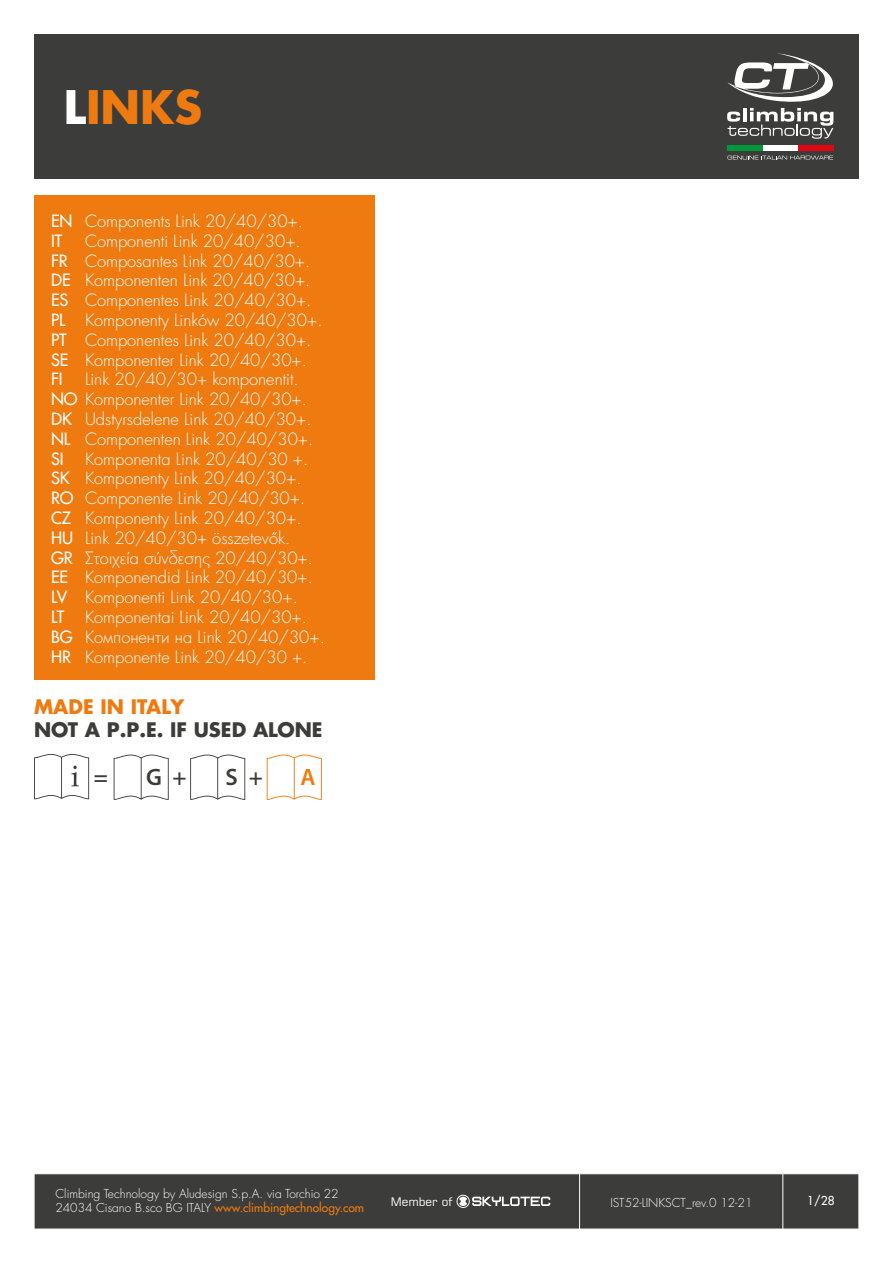
<style>
.page{position:relative;width:893px;height:1263px;background:#fff}
.page>*{position:absolute;margin:0;border:0;box-sizing:border-box;transform-origin:0 0}
.t1{font:700 45px "Futura LTW1 G";color:#ef7b10}
.t2{font:600 23.7px "Myriad Pro";color:#3c3c3b}
.t3{font:600 23.7px "Myriad Pro";color:#ef7b10}
.t4{font:700 19.5px "Futura LTW1 G";color:#3c3c3b}
.t5{font:700 19.5px "Futura LTW1 G";color:#ef7b10}
.t6{font:300 16.5px/19.8px "Futura LTW1 G";color:#fff}
.t7{font:300 12px/14.4px "Futura LTW1 G";color:#fff}
.t8{font:500 12px "Futura LTW1 G";color:#fff}
.t9{font:11.7px "Square 721 BT";color:#fff}
.s1{color:#fff}
.s2{font-weight:500}
.s3{font-weight:500;color:#ef7b10}
</style>
<div class="page">
<div style="left:35px;top:1174px;width:824px;height:55px;background:#3c3c3b"></div>
<hr style="left:579px;top:1174px;width:1px;height:55px;background:#fff">
<hr style="left:782px;top:1174px;width:1px;height:55px;background:#fff">
<svg style="left:456px;top:1194px;width:94px;height:15px"></svg>
<div style="left:34px;top:34px;width:825px;height:145px;background:#3c3c3b"></div>
<div style="left:763px;top:145px;width:35px;height:6px;background:#fff"></div>
<div style="left:798px;top:145px;width:35px;height:6px;background:#e30613"></div>
<div style="left:727px;top:145px;width:36px;height:6px;background:#00983a"></div>
<svg style="left:727px;top:156px;width:106px;height:3px"></svg>
<svg style="left:727px;top:53px;width:106px;height:86px"></svg>
<div style="left:34px;top:196px;width:340px;height:484px;background:#ef7b10"></div>
<svg style="left:34px;top:754px;width:55px;height:45px"></svg>
<svg style="left:114px;top:754px;width:55px;height:46px"></svg>
<svg style="left:190px;top:754px;width:55px;height:46px"></svg>
<svg style="left:267px;top:754px;width:55px;height:46px"></svg>
<h1 class="t1" style="left:64px;top:68px;width:140px"><span class="s1">L</span>INKS</h1>
<p class="t6" style="left:51px;top:210px;width:253px"><span class="s2">EN</span> Components Link 20/40/30+.<br><span class="s2">IT</span></p>
<p class="t6" style="left:51px;top:230px;width:273px;text-indent:34px">Componenti Link 20/40/30+.<br><span class="s2">FR</span> Composantes Link 20/40/30+.<br><span class="s2">DE</span> Komponenten Link 20/40/30+.<br><span class="s2">ES</span> Componentes Link 20/40/30+.<br><span class="s2">PL</span> Komponenty Linków 20/40/30+.<br><span class="s2">PT</span> Componentes Link 20/40/30+.<br><span class="s2">SE</span> Komponenter Link 20/40/30+.<br><span class="s2">FI</span></p>
<p class="t6" style="left:51px;top:368px;width:264px;text-indent:34px">Link 20/40/30+ komponentit.<br><span class="s2">NO</span> Komponenter Link 20/40/30+.<br><span class="s2">DK</span> Udstyrsdelene Link 20/40/30+.<br><span class="s2">NL</span> Componenten Link 20/40/30+.<br><span class="s2">SI</span></p>
<p class="t6" style="left:51px;top:447px;width:263px;text-indent:34px">Komponenta Link 20/40/30 +.<br><span class="s2">SK</span> Komponenty Link 20/40/30+.<br><span class="s2">RO</span> Componente Link 20/40/30+.<br><span class="s2">CZ</span> Komponenty Link 20/40/30+.<br><span class="s2">HU</span> Link 20/40/30+ összetevők.<br><span class="s2">GR</span> Στοιχεία σύνδεσης 20/40/30+.<br><span class="s2">EE</span> Komponendid Link 20/40/30+.<br><span class="s2">LV</span> Komponenti Link 20/40/30+.<br><span class="s2">LT</span></p>
<p class="t6" style="left:51px;top:606px;width:275px;text-indent:34px">Komponentai Link 20/40/30+.<br><span class="s2">BG</span> Компоненти на Link 20/40/30+.<br><span class="s2">HR</span> Komponente Link 20/40/30 +.</p>
<p class="t5" style="left:34px;top:689px;width:152px">MADE IN ITALY</p>
<p class="t4" style="left:34px;top:713px;width:290px">NOT A P.P.E. IF USED ALONE</p>
<h2 class="t2" style="left:94px;top:762px;width:16px">=</h2>
<h2 class="t2" style="left:146px;top:762px;width:42px">G +</h2>
<h2 class="t2" style="left:225px;top:762px;width:39px">S +</h2>
<h2 class="t3" style="left:300px;top:762px;width:17px">A</h2>
<p class="t7" style="left:55px;top:1185px;width:310px">Climbing Technology by Aludesign S.p.A. via Torchio 22<br>24034 Cisano B.sco BG ITALY <span class="s3">www.climbingtechnology.com</span></p>
<p class="t9" style="left:391px;top:1194px;width:63px">Member of</p>
<p class="t7" style="left:610px;top:1194px;width:144px">IST52-LINKSCT_rev.0 12-21</p>
<p class="t8" style="left:807px;top:1191px;width:29px">1/28</p>
</div>
